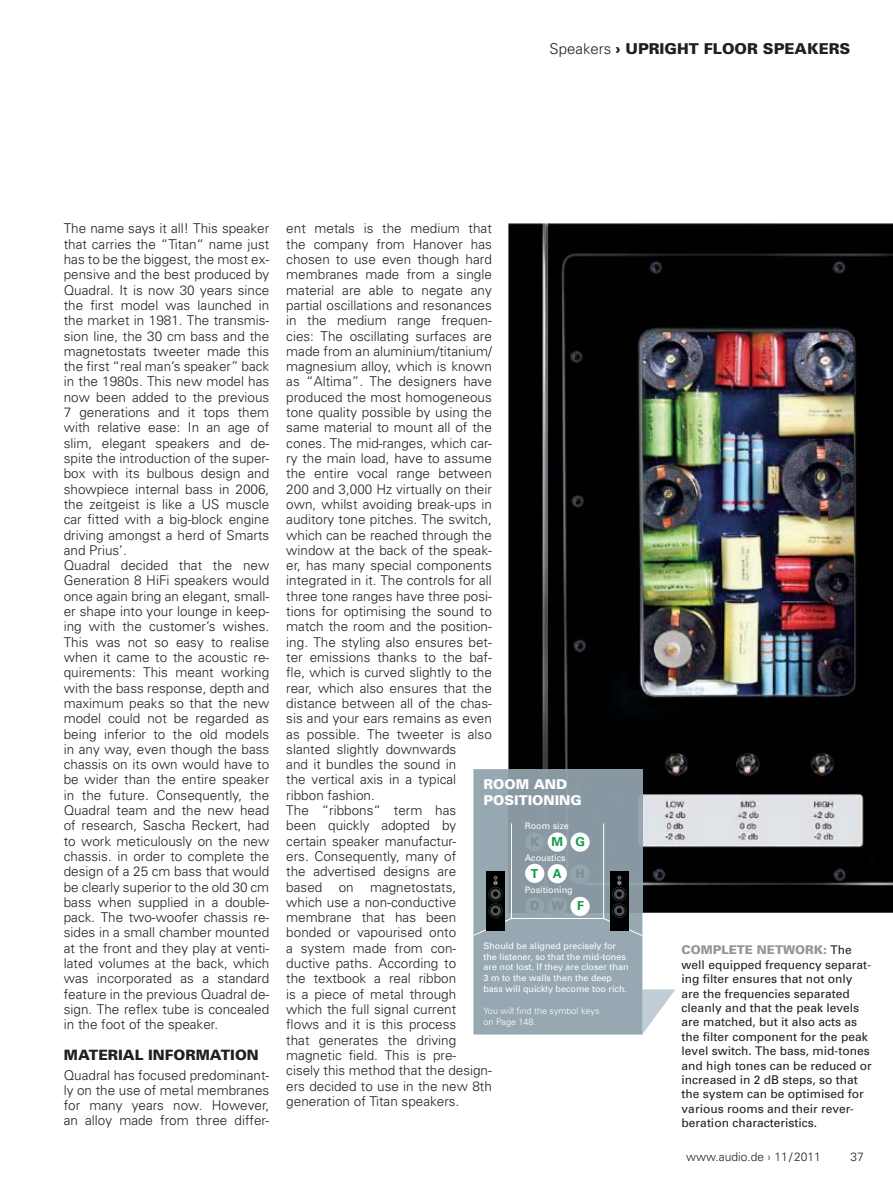
<style>
.page{position:relative;width:893px;height:1191px;background:#fff}
.page>*{position:absolute;margin:0;border:0;box-sizing:border-box;transform-origin:0 0}
.t1{font:900 15px "Univers CE";color:#231f20}
.t2{font:900 14.25px "Univers CE";color:#231f20}
.t3{font:300 13.5px/15.3px "Univers CE";color:#231f20}
.t4{font:900 13.5px/16.2px "Univers CE";color:#fff}
.t5{font:700 12.3px "Univers LT Std";letter-spacing:1.065em;color:#0e9a4c}
.t6{font:700 12.3px "Univers LT Std";color:#88888d}
.t7{font:12px/14.4px "Univers CE";color:#231f20}
.t8{font:300 12px "Univers CE";color:#231f20}
.t9{font:9px/10.8px "Univers CE";color:#fff}
.t10{font:300 9px/10.8px "Univers CE";color:#fff}
.s1{font-weight:300}
.s2{color:#88888d}
.s3{color:#0e9a4c}
.s4{font-weight:900;color:#939598}
</style>
<div class="page">
<img style="left:508px;top:223px;width:385px;height:689px">
<svg style="left:643px;top:989px;width:32px;height:44px"></svg>
<div style="left:473px;top:769px;width:169px;height:265px;background:#97a8b2"></div>
<div style="left:508px;top:769px;width:134px;height:143px;background:#8897a1"></div>
<hr style="left:642px;top:989px;width:1px;height:45px;background:#95a6b1">
<hr style="left:512px;top:918px;width:92px;height:1px;background:#fff">
<hr style="left:603px;top:823px;width:1px;height:95px;background:#fff">
<hr style="left:511px;top:823px;width:1px;height:95px;background:#fff">
<div style="left:486px;top:871px;width:19px;height:59px;background:#000"></div>
<svg style="left:473px;top:875px;width:40px;height:61px"></svg>
<div style="left:610px;top:871px;width:19px;height:59px;background:#000"></div>
<svg style="left:602px;top:875px;width:41px;height:61px"></svg>
<div style="left:525px;top:832px;width:19px;height:19px;background:#92a4af;border-radius:50%"></div>
<div style="left:570px;top:832px;width:20px;height:19px;background:#fff;border-radius:50%"></div>
<div style="left:548px;top:832px;width:19px;height:19px;background:#fff;border-radius:50%"></div>
<div style="left:525px;top:863px;width:19px;height:20px;background:#fff;border-radius:50%"></div>
<div style="left:570px;top:864px;width:20px;height:19px;background:#92a4af;border-radius:50%"></div>
<div style="left:548px;top:864px;width:19px;height:19px;background:#fff;border-radius:50%"></div>
<div style="left:525px;top:896px;width:19px;height:20px;background:#92a4af;border-radius:50%"></div>
<div style="left:570px;top:896px;width:20px;height:20px;background:#fff;border-radius:50%"></div>
<div style="left:548px;top:896px;width:19px;height:20px;background:#92a4af;border-radius:50%"></div>
<p class="t1" style="left:550px;top:41px;width:302px"><span class="s1">Speakers</span> › UPRIGHT FLOOR SPEAKERS</p>
<p class="t3" style="left:64px;top:223px;width:207px">The name says it all! This speaker that carries the “Titan“ name just has to be the biggest, the most ex&shy;pensive and the best produced by<br>Quadral. It is now 30 years since the first model was launched in the market in 1981. The transmis&shy;sion line, the 30 cm bass and the magnetostats tweeter made this the first “real man’s speaker” back in the 1980s. This new model has now been added to the previous<br>7 generations and it tops them with relative ease: In an age of slim, elegant speakers and de&shy;spite the introduction of the super&shy;box with its bulbous design and showpiece internal bass in 2006, the zeitgeist is like a US muscle car fitted with a big-block engine driving amongst a herd of Smarts and Prius’.<br>Quadral decided that the new<br>Generation 8 HiFi speakers would once again bring an elegant, small&shy;er shape into your lounge in keep&shy;ing with the customer’s wishes.<br>This was not so easy to realise when it came to the acoustic re&shy;quirements: This meant working with the bass response, depth and maximum peaks so that the new model could not be regarded as being inferior to the old models in any way, even though the bass chassis on its own would have to be wider than the entire speaker in the future. Consequently, the<br>Quadral team and the new head of research, Sascha Reckert, had to work meticulously on the new chassis. in order to complete the design of a 25 cm bass that would be clearly superior to the old 30 cm bass when supplied in a double&shy;pack. The two-woofer chassis re&shy;sides in a small chamber mounted at the front and they play at venti&shy;lated volumes at the back, which was incorporated as a standard feature in the previous Quadral de&shy;sign. The reflex tube is concealed in the foot of the speaker.</p>
<p class="t2" style="left:64px;top:1048px;width:196px">MATERIAL INFORMATION</p>
<p class="t3" style="left:64px;top:1068px;width:207px;text-align:justify">Quadral has focused predominant&shy;ly on the use of metal membranes for many years now. However, an alloy made from three differ-</p>
<p class="t3" style="left:286px;top:223px;width:207px">ent metals is the medium that the company from Hanover has chosen to use even though hard membranes made from a single material are able to negate any partial oscillations and resonances in the medium range frequen&shy;cies: The oscillating surfaces are made from an aluminium/titanium/ magnesium alloy, which is known as “Altima”. The designers have produced the most homogeneous tone quality possible by using the same material to mount all of the cones. The mid-ranges, which car&shy;ry the main load, have to assume the entire vocal range between<br>200 and 3,000 Hz virtually on their own, whilst avoiding break-ups in auditory tone pitches. The switch, which can be reached through the window at the back of the speak&shy;er, has many special components integrated in it. The controls for all three tone ranges have three posi&shy;tions for optimising the sound to match the room and the position&shy;ing. The styling also ensures bet&shy;ter emissions thanks to the baf&shy;fle, which is curved slightly to the rear, which also ensures that the distance between all of the chas&shy;sis and your ears remains as even as possible. The tweeter is also slanted slightly downwards<br>and it bundles the sound in<br>the vertical axis in a typical ribbon fashion.<br>The “ribbons“ term has<br>been quickly adopted by certain speaker manufactur-<br>ers. Consequently, many of<br>the advertised designs are based on magnetostats, which use a non-conductive membrane that has been bonded or vapourised onto<br>a system made from con&shy;ductive paths. According to<br>the textbook a real ribbon<br>is a piece of metal through which the full signal current flows and it is this process<br>that generates the driving magnetic field. This is pre&shy;cisely this method that the design&shy;ers decided to use in the new 8th generation of Titan speakers.</p>
<p class="t4" style="left:483px;top:776px;width:100px">ROOM AND<br>POSITIONING</p>
<p class="t9" style="left:525px;top:821px;width:46px">Room size</p>
<p class="t9" style="left:525px;top:853px;width:42px">Acoustics</p>
<p class="t9" style="left:525px;top:885px;width:49px">Positioning</p>
<p class="t5" style="left:531px;top:834px;width:56px"><span class="s2">K</span>MG</p>
<p class="t5" style="left:531px;top:866px;width:55px">TA<span class="s2">H</span></p>
<p class="t6" style="left:530px;top:899px;width:55px">DW<span class="s3">F</span></p>
<p class="t9" style="left:483px;top:941px;width:147px">Should be aligned precisely for the listener, so that the mid-tones are not lost. If they are closer than<br>3 m to the walls then the deep bass will quickly become too rich.</p>
<p class="t10" style="left:483px;top:1006px;width:118px">You will find the symbol keys on Page 148.</p>
<p class="t7" style="left:682px;top:943px;width:192px"><span class="s4">COMPLETE NETWORK:</span> The well equipped frequency separat&shy;ing filter ensures that not only are the frequencies separated cleanly and that the peak levels are matched, but it also acts as the filter component for the peak level switch. The bass, mid-tones and high tones can be reduced or increased in 2 dB steps, so that the system can be optimised for various rooms and their rever&shy;beration characteristics.</p>
<p class="t8" style="left:686px;top:1152px;width:136px">www.audio.de › 11 / 2011</p>
<p class="t8" style="left:850px;top:1152px;width:15px">37</p>
</div>
